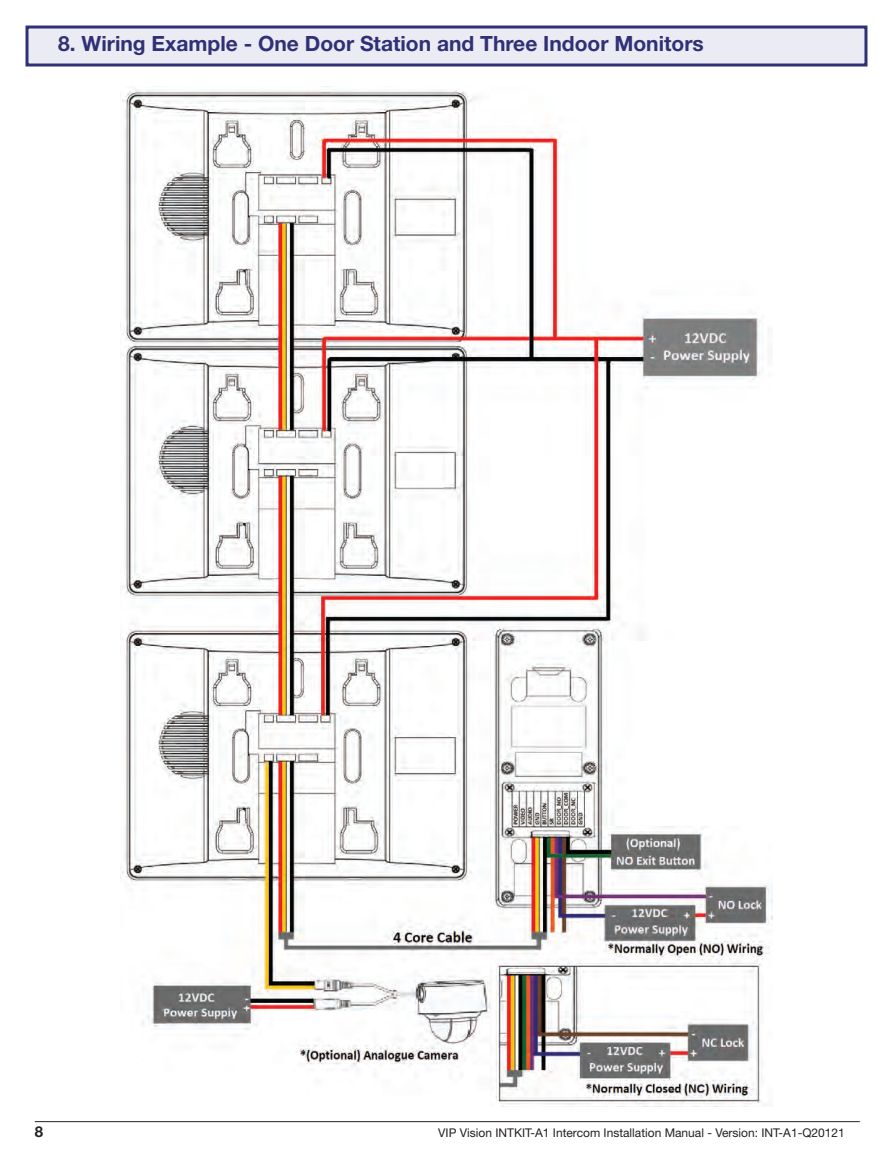
<style>
.page{position:relative;width:893px;height:1170px;background:#fff}
.page>*{position:absolute;margin:0;border:0;box-sizing:border-box;transform-origin:0 0}
.t1{font:700 21px "Helvetica Neue LT Std";color:#303077}
.t2{font:700 15px "Helvetica Neue LT Std";color:#231f20}
.t3{font:12px "Helvetica Neue LT Std";color:#231f20}
</style>
<div class="page">
<hr style="left:35px;top:1121px;width:825px;height:1px;background:#231f20">
<div style="left:27px;top:27px;width:839px;height:38px;background:#ebecf3"></div>
<div style="left:26px;top:26px;width:841px;height:40px;border:3px solid #303077"></div>
<img style="left:122px;top:86px;width:650px;height:1019px">
<h1 class="t1" style="left:58px;top:30px;width:647px">8. Wiring Example - One Door Station and Three Indoor Monitors</h1>
<p class="t2" style="left:35px;top:1122px;width:10px">8</p>
<p class="t3" style="left:438px;top:1125px;width:408px">VIP Vision INTKIT-A1 Intercom Installation Manual - Version: INT-A1-Q20121</p>
</div>
